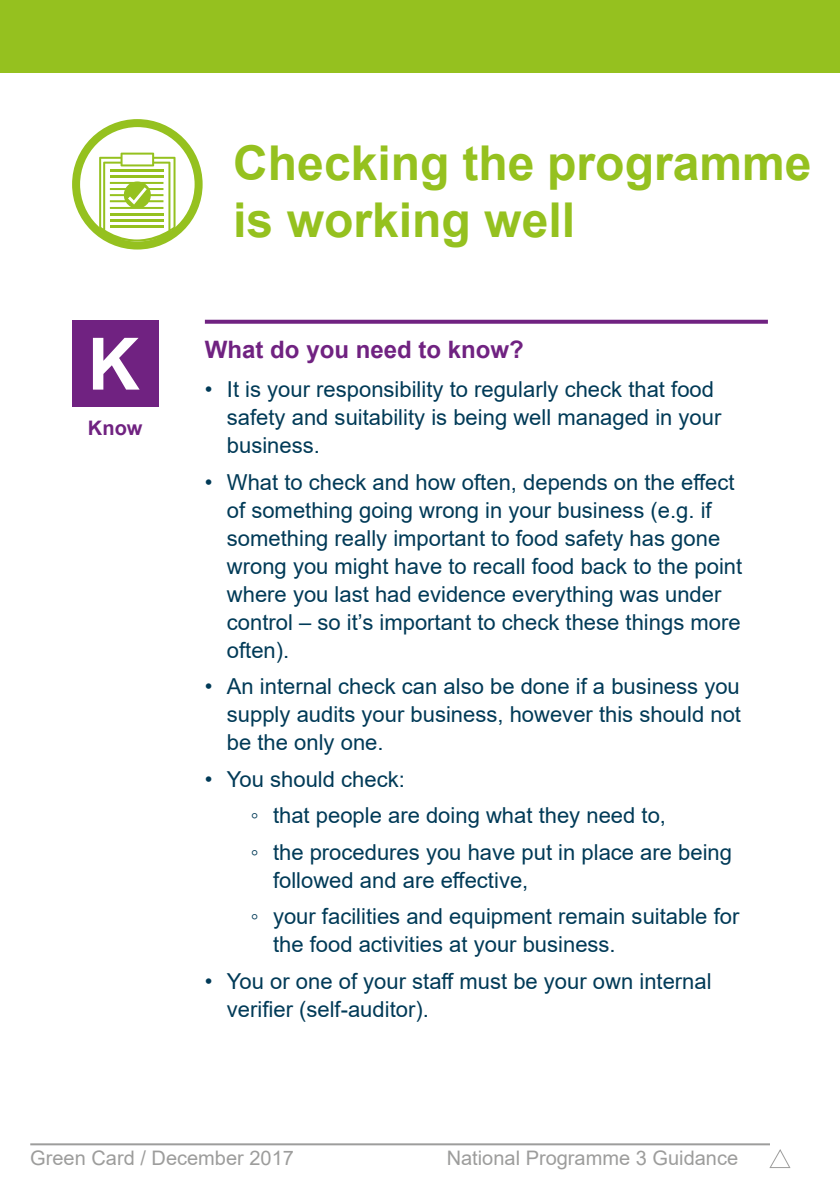
<style>
.page{position:relative;width:840px;height:1191px;background:#fff}
.page>*{position:absolute;margin:0;border:0;box-sizing:border-box;transform-origin:0 0}
.t1{font:700 48px/57.6px "Arial";color:#95c11f}
.t2{font:700 24px "Arial";color:#702281}
.t3{font:22px/28px "Arial";color:#003a57}
.t4{font:20px "Arial";color:#9d9d9c}
.t5{font:700 20px "Arial";color:#702281}
</style>
<div class="page">
<hr style="left:30px;top:1143px;width:739px;height:2px;background:#9d9d9c">
<div style="left:0;top:0;width:839px;height:72px;background:#95c11f"></div>
<div style="left:72px;top:320px;width:86px;height:87px;background:#702281"></div>
<svg style="left:93px;top:338px;width:46px;height:51px"></svg>
<svg style="left:72px;top:119px;width:130px;height:130px"></svg>
<svg style="left:205px;top:320px;width:562px;height:4px;background:#793089"></svg>
<svg style="left:769px;top:1149px;width:21px;height:19px"></svg>
<p class="t5" style="left:88px;top:414px;width:56px">Know</p>
<h1 class="t1" style="left:233px;top:134px;width:579px">Checking the programme is working well</h1>
<p class="t2" style="left:205px;top:332px;width:320px">What do you need to know?</p>
<p class="t3" style="left:227px;top:375px;width:495px;text-indent:-22px">• It is your responsibility to regularly check that food safety and suitability is being well managed in your business.</p>
<p class="t3" style="left:227px;top:468px;width:516px;text-indent:-22px">• What to check and how often, depends on the effect of something going wrong in your business (e.g. if something really important to food safety has gone wrong you might have to recall food back to the point where you last had evidence everything was under control – so it’s important to check these things more often).</p>
<p class="t3" style="left:227px;top:672px;width:515px;text-align:justify;text-indent:-22px">• An internal check can also be done if a business you supply audits your business, however this should not be the only one.</p>
<p class="t3" style="left:251px;top:760px;width:482px;line-height:36.4px;text-indent:-46px">• You should check:<br>◦ that people are doing what they need to,<br>◦ the procedures you have put in place are being</p>
<p class="t3" style="left:251px;top:861px;width:489px;line-height:36.4px;text-indent:22px">followed and are effective,<br>◦ your facilities and equipment remain suitable for</p>
<p class="t3" style="left:273px;top:930px;width:344px">the food activities at your business.</p>
<p class="t3" style="left:227px;top:967px;width:486px;text-indent:-22px">• You or one of your staff must be your own internal verifier (self-auditor).</p>
<p class="t4" style="left:30px;top:1144px;width:265px">Green Card / December 2017</p>
<p class="t4" style="left:446px;top:1144px;width:293px">National Programme 3 Guidance</p>
</div>
